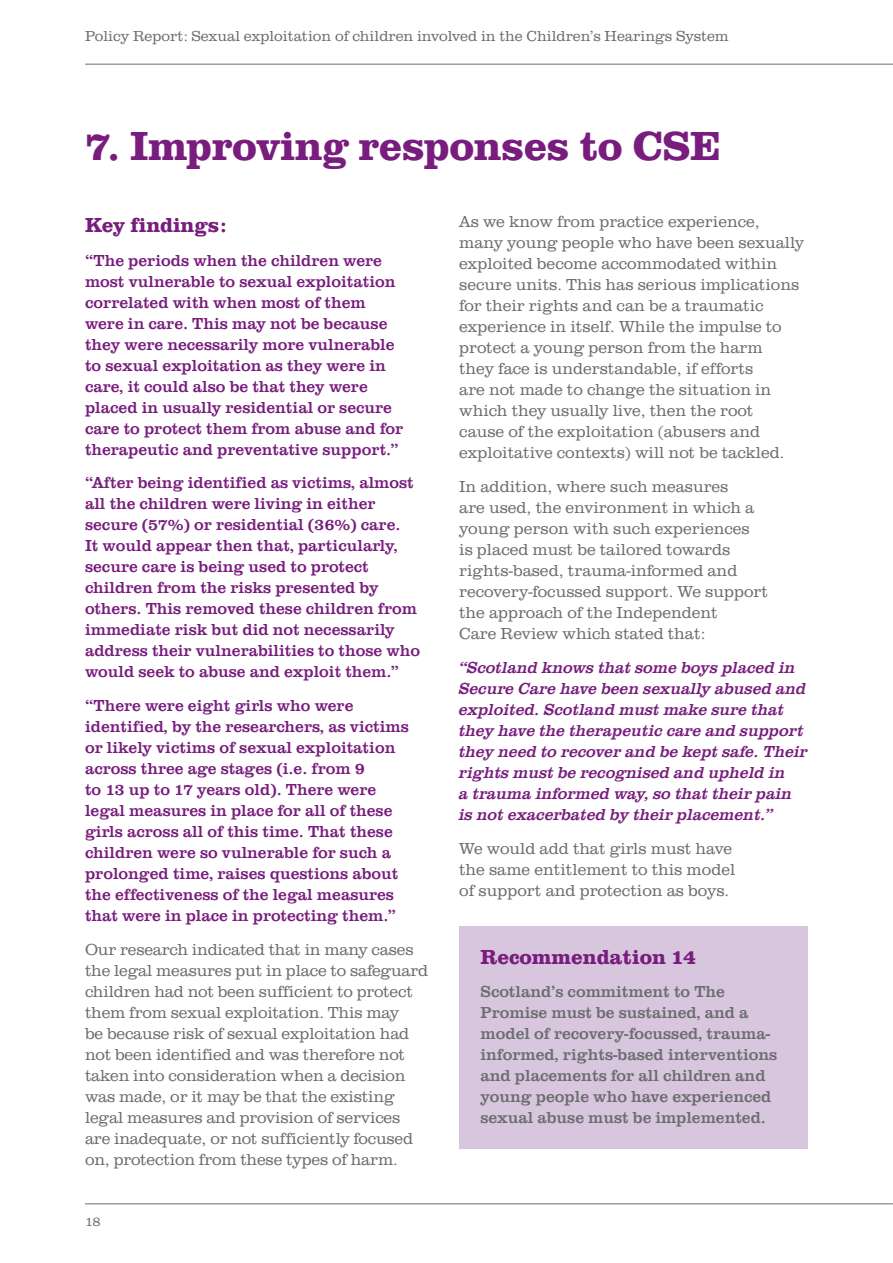
<style>
.page{position:relative;width:893px;height:1263px;background:#fff}
.page>*{position:absolute;margin:0;border:0;box-sizing:border-box;transform-origin:0 0}
.Chapter_heading{font:700 42px "URW Clarendon TOT";letter-spacing:-.01em;color:#781d7d}
.Shaded_heading_one_c{font:700 21px "URW Clarendon TOT";color:#781d7d}
.Sub_head{font:700 21px "URW Clarendon TOT";color:#781d7d}
.t1{font:300 16.5px/21px "URW Clarendon TOT";color:#6c6d70}
.Bullets{font:16.5px/21px "URW Clarendon TOT";color:#781d7d}
.Smaller_green_quote{font:italic 16.5px/21px "URW Clarendon TOT";color:#781d7d}
.Shaded_bullet_one_co{font:16.5px/21px "URW Clarendon TOT";color:#6c6d70}
.t2{font:300 15px "URW Clarendon TOT";color:#6c6d70}
.t3{font:300 13.5px "URW Clarendon TOT";color:#6c6d70}
</style>
<div class="page">
<hr style="left:85px;top:64px;width:808px;height:1px;background:#6c6d70">
<hr style="left:85px;top:1203px;width:808px;height:1px;background:#6c6d70">
<div style="left:459px;top:926px;width:349px;height:64px;background:#d7c6dd"></div>
<div style="left:459px;top:963px;width:349px;height:185px;background:#d7c6dd"></div>
<p class="t2" style="left:85px;top:27px;width:645px">Policy Report: Sexual exploitation of children involved in the Children’s Hearings System</p>
<p class="Chapter_heading" style="left:85px;top:121px;width:638px">7. Improving responses to CSE</p>
<p class="Sub_head" style="left:85px;top:212px;width:143px">Key findings:</p>
<p class="Bullets" style="left:85px;top:250px;width:320px">“The periods when the children were most vulnerable to sexual exploitation correlated with when most of them were in care. This may not be because they were necessarily more vulnerable to sexual exploitation as they were in care, it could also be that they were placed in usually residential or secure care to protect them from abuse and for therapeutic and preventative support.”</p>
<p class="Bullets" style="left:85px;top:472px;width:337px">“After being identified as victims, almost all the children were living in either secure (57%) or residential (36%) care.<br>It would appear then that, particularly, secure care is being used to protect children from the risks presented by others. This removed these children from immediate risk but did not necessarily address their vulnerabilities to those who would seek to abuse and exploit them.”</p>
<p class="Bullets" style="left:85px;top:695px;width:325px">“There were eight girls who were identified, by the researchers, as victims or likely victims of sexual exploitation across three age stages (i.e. from 9<br>to 13 up to 17 years old). There were legal measures in place for all of these girls across all of this time. That these children were so vulnerable for such a prolonged time, raises questions about the effectiveness of the legal measures that were in place in protecting them.”</p>
<p class="t1" style="left:85px;top:939px;width:345px">Our research indicated that in many cases the legal measures put in place to safeguard children had not been sufficient to protect them from sexual exploitation. This may<br>be because risk of sexual exploitation had not been identified and was therefore not taken into consideration when a decision was made, or it may be that the existing legal measures and provision of services are inadequate, or not sufficiently focused on, protection from these types of harm.</p>
<p class="t3" style="left:85px;top:1214px;width:17px">18</p>
<p class="t1" style="left:459px;top:212px;width:346px">As we know from practice experience, many young people who have been sexually exploited become accommodated within secure units. This has serious implications for their rights and can be a traumatic experience in itself. While the impulse to protect a young person from the harm<br>they face is understandable, if efforts<br>are not made to change the situation in which they usually live, then the root<br>cause of the exploitation (abusers and exploitative contexts) will not be tackled.</p>
<p class="t1" style="left:459px;top:476px;width:310px">In addition, where such measures<br>are used, the environment in which a young person with such experiences<br>is placed must be tailored towards rights-based, trauma-informed and recovery-focussed support. We support the approach of the Independent<br>Care Review which stated that:</p>
<p class="Smaller_green_quote" style="left:459px;top:657px;width:350px">“Scotland knows that some boys placed in Secure Care have been sexually abused and exploited. Scotland must make sure that they have the therapeutic care and support they need to recover and be kept safe. Their rights must be recognised and upheld in<br>a trauma informed way, so that their pain is not exacerbated by their placement.”</p>
<p class="t1" style="left:459px;top:838px;width:278px">We would add that girls must have the same entitlement to this model of support and protection as boys.</p>
<p class="Shaded_heading_one_c" style="left:480px;top:944px;width:217px">Recommendation 14</p>
<p class="Shaded_bullet_one_co" style="left:480px;top:981px;width:298px">Scotland’s commitment to The Promise must be sustained, and a model of recovery-focussed, trauma&shy;informed, rights-based interventions and placements for all children and young people who have experienced sexual abuse must be implemented.</p>
</div>
